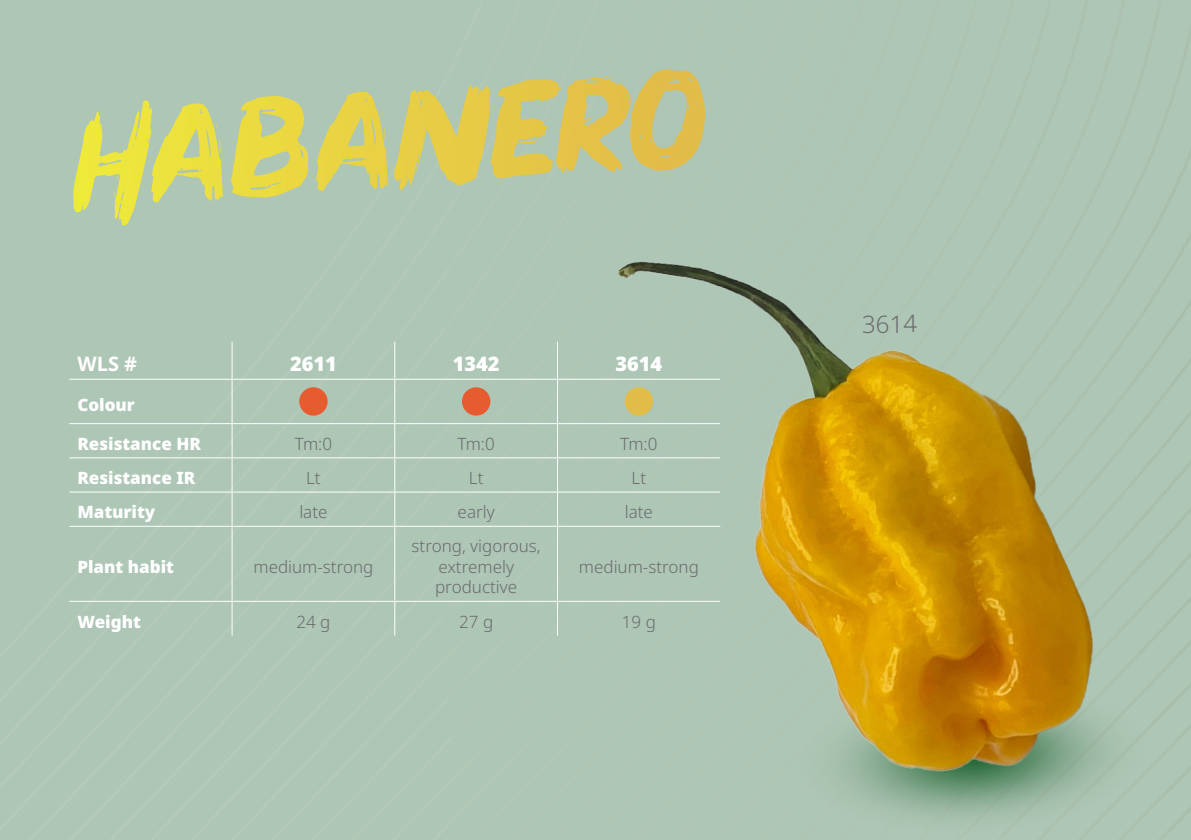
<style>
.page{position:relative;width:1191px;height:840px;background:#fff}
.page>*{position:absolute;margin:0;border:0;box-sizing:border-box;transform-origin:0 0}
.t1{font:24px "Noto Sans";color:#6b6b6e}
.t2{font:20px "Noto Sans";color:#fff}
.t3{font:17px/20.4px "Noto Sans";color:#6b6b6e;text-align:center}
.t4{font:17px "Noto Sans";color:#fff}
</style>
<div class="page">
<div style="left:0;top:0;width:1191px;height:839px;background:#adc6b5"></div>
<img style="left:512px;top:211px;width:679px;height:628px">
<svg style="left:629px;top:69px;width:76px;height:102px;background:#ccc074"></svg>
<hr style="left:232px;top:341px;width:1px;height:37px;background:#fff">
<hr style="left:394px;top:341px;width:1px;height:37px;background:#fff">
<hr style="left:557px;top:341px;width:1px;height:37px;background:#fff">
<hr style="left:232px;top:379px;width:1px;height:44px;background:#fff">
<hr style="left:394px;top:379px;width:1px;height:44px;background:#fff">
<hr style="left:557px;top:379px;width:1px;height:44px;background:#fff">
<hr style="left:232px;top:424px;width:1px;height:33px;background:#fff">
<hr style="left:394px;top:424px;width:1px;height:33px;background:#fff">
<hr style="left:557px;top:424px;width:1px;height:33px;background:#fff">
<hr style="left:232px;top:458px;width:1px;height:33px;background:#fff">
<hr style="left:394px;top:458px;width:1px;height:33px;background:#fff">
<hr style="left:557px;top:458px;width:1px;height:33px;background:#fff">
<hr style="left:232px;top:492px;width:1px;height:33px;background:#fff">
<hr style="left:394px;top:492px;width:1px;height:33px;background:#fff">
<hr style="left:557px;top:492px;width:1px;height:33px;background:#fff">
<hr style="left:232px;top:526px;width:1px;height:74px;background:#fff">
<hr style="left:394px;top:526px;width:1px;height:74px;background:#fff">
<hr style="left:557px;top:526px;width:1px;height:74px;background:#fff">
<hr style="left:232px;top:601px;width:1px;height:34px;background:#fff">
<hr style="left:394px;top:601px;width:1px;height:34px;background:#fff">
<hr style="left:557px;top:601px;width:1px;height:34px;background:#fff">
<hr style="left:69px;top:378px;width:163px;height:1px;background:#fff">
<hr style="left:232px;top:378px;width:163px;height:1px;background:#fff">
<hr style="left:395px;top:378px;width:162px;height:1px;background:#fff">
<hr style="left:557px;top:378px;width:163px;height:1px;background:#fff">
<hr style="left:69px;top:423px;width:163px;height:1px;background:#fff">
<hr style="left:232px;top:423px;width:163px;height:1px;background:#fff">
<hr style="left:395px;top:423px;width:162px;height:1px;background:#fff">
<hr style="left:557px;top:423px;width:163px;height:1px;background:#fff">
<hr style="left:69px;top:457px;width:163px;height:1px;background:#fff">
<hr style="left:232px;top:457px;width:163px;height:1px;background:#fff">
<hr style="left:395px;top:457px;width:162px;height:1px;background:#fff">
<hr style="left:557px;top:457px;width:163px;height:1px;background:#fff">
<hr style="left:69px;top:491px;width:163px;height:1px;background:#fff">
<hr style="left:232px;top:491px;width:163px;height:1px;background:#fff">
<hr style="left:395px;top:491px;width:162px;height:1px;background:#fff">
<hr style="left:557px;top:491px;width:163px;height:1px;background:#fff">
<hr style="left:69px;top:525px;width:163px;height:1px;background:#fff">
<hr style="left:232px;top:525px;width:163px;height:1px;background:#fff">
<hr style="left:395px;top:525px;width:162px;height:1px;background:#fff">
<hr style="left:557px;top:525px;width:163px;height:1px;background:#fff">
<hr style="left:69px;top:600px;width:163px;height:1px;background:#fff">
<hr style="left:232px;top:600px;width:163px;height:1px;background:#fff">
<hr style="left:395px;top:600px;width:162px;height:1px;background:#fff">
<hr style="left:557px;top:600px;width:163px;height:1px;background:#fff">
<div style="left:299px;top:387px;width:29px;height:28px;background:#e75b30;border-radius:50%"></div>
<div style="left:462px;top:387px;width:28px;height:28px;background:#e75b30;border-radius:50%"></div>
<div style="left:624px;top:387px;width:29px;height:28px;background:#e2bc48;border-radius:50%"></div>
<p class="t2" style="left:77px;top:349px;width:61px">WLS #</p>
<p class="t2" style="left:290px;top:349px;width:48px">2611</p>
<p class="t2" style="left:453px;top:349px;width:48px">1342</p>
<p class="t2" style="left:615px;top:349px;width:48px">3614</p>
<p class="t4" style="left:77px;top:392px;width:59px">Colour</p>
<p class="t4" style="left:77px;top:431px;width:125px">Resistance HR</p>
<p class="t3" style="left:295px;top:433px;width:39px">Tm:0</p>
<p class="t3" style="left:457px;top:433px;width:39px">Tm:0</p>
<p class="t3" style="left:620px;top:433px;width:39px">Tm:0</p>
<p class="t4" style="left:77px;top:465px;width:119px">Resistance IR</p>
<p class="t3" style="left:306px;top:468px;width:16px">Lt</p>
<p class="t3" style="left:469px;top:468px;width:16px">Lt</p>
<p class="t3" style="left:631px;top:468px;width:16px">Lt</p>
<p class="t4" style="left:77px;top:500px;width:79px">Maturity</p>
<p class="t3" style="left:299px;top:502px;width:30px">late</p>
<p class="t3" style="left:457px;top:502px;width:39px">early</p>
<p class="t3" style="left:625px;top:502px;width:30px">late</p>
<p class="t4" style="left:77px;top:554px;width:98px">Plant habit</p>
<p class="t3" style="left:253px;top:556px;width:121px">medium-strong</p>
<p class="t3" style="left:411px;top:536px;width:131px">strong, vigorous, extremely</p>
<p class="t3" style="left:435px;top:577px;width:84px">productive</p>
<p class="t3" style="left:579px;top:556px;width:121px">medium-strong</p>
<p class="t4" style="left:77px;top:609px;width:65px">Weight</p>
<p class="t3" style="left:296px;top:611px;width:36px">24 g</p>
<p class="t3" style="left:459px;top:611px;width:36px">27 g</p>
<p class="t3" style="left:622px;top:611px;width:36px">19 g</p>
<p class="t1" style="left:862px;top:307px;width:57px">3614</p>
</div>
